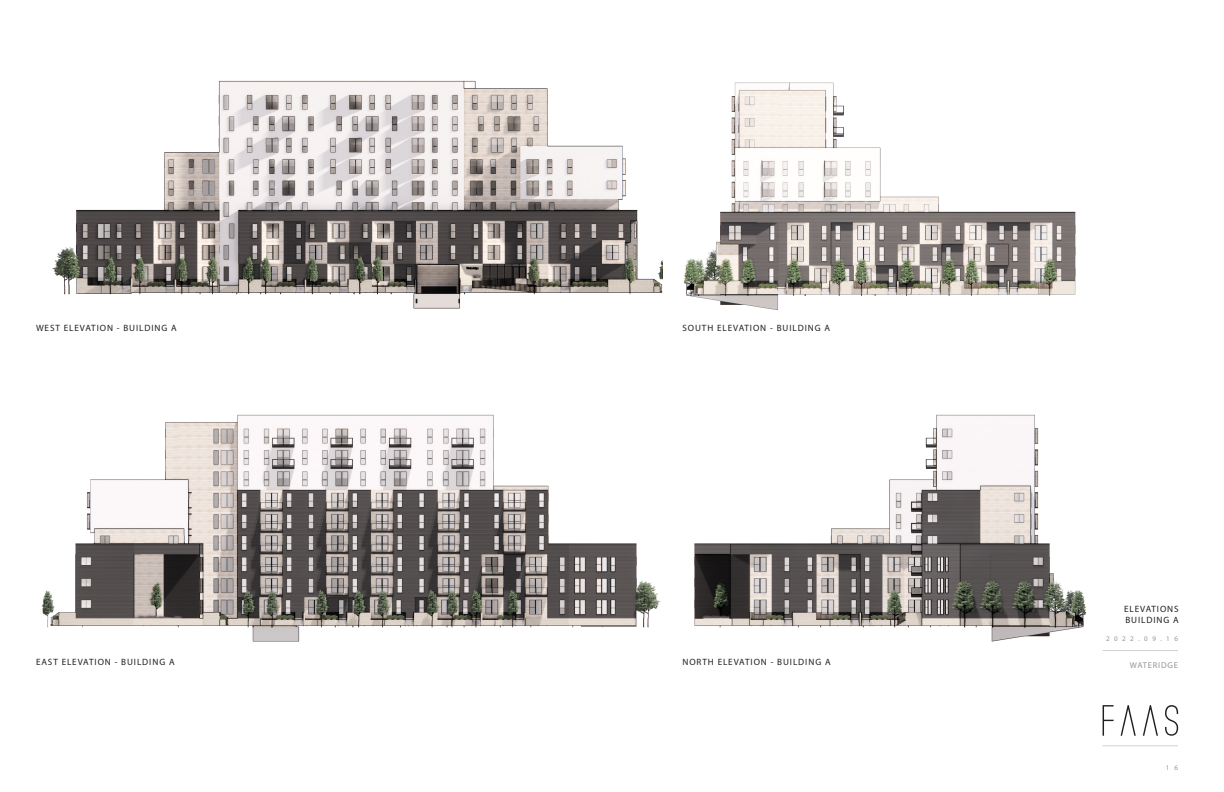
<style>
.page{position:relative;width:1224px;height:792px;background:#fff}
.page>*{position:absolute;margin:0;border:0;box-sizing:border-box;transform-origin:0 0}
.t1{font:9.1px/10.3px "Myriad Pro";letter-spacing:.1em;color:#231f20}
.t2{font:8.5px "Myriad Pro";letter-spacing:.1em;color:#939598}
.t3{font:7.1px "Myriad Pro";letter-spacing:.63em;color:#939598}
</style>
<div class="page">
<hr style="left:1102px;top:650px;width:76px;height:1px;background:#d1d2d4">
<hr style="left:1102px;top:745px;width:76px;height:1px;background:#d1d2d4">
<svg style="left:1103px;top:705px;width:11px;height:31px"></svg>
<svg style="left:1121px;top:705px;width:15px;height:31px"></svg>
<svg style="left:1143px;top:705px;width:15px;height:31px"></svg>
<svg style="left:1165px;top:705px;width:13px;height:31px"></svg>
<img style="left:42px;top:414px;width:619px;height:228px">
<img style="left:694px;top:414px;width:392px;height:228px">
<img style="left:52px;top:80px;width:610px;height:229px">
<img style="left:683px;top:82px;width:393px;height:229px">
<p class="t1" style="left:36px;top:323px;width:142px">WEST ELEVATION - BUILDING A</p>
<p class="t1" style="left:682px;top:323px;width:149px">SOUTH ELEVATION - BUILDING A</p>
<p class="t1" style="left:36px;top:656px;width:140px">EAST ELEVATION - BUILDING A</p>
<p class="t1" style="left:682px;top:656px;width:150px">NORTH ELEVATION - BUILDING A</p>
<p class="t1" style="left:1124px;top:604px;width:56px">ELEVATIONS<br>BUILDING A</p>
<p class="t3" style="left:1106px;top:634px;width:73px">2022.09.16</p>
<p class="t2" style="left:1130px;top:660px;width:50px">WATERIDGE</p>
<p class="t3" style="left:1166px;top:763px;width:14px">1 6</p>
</div>
